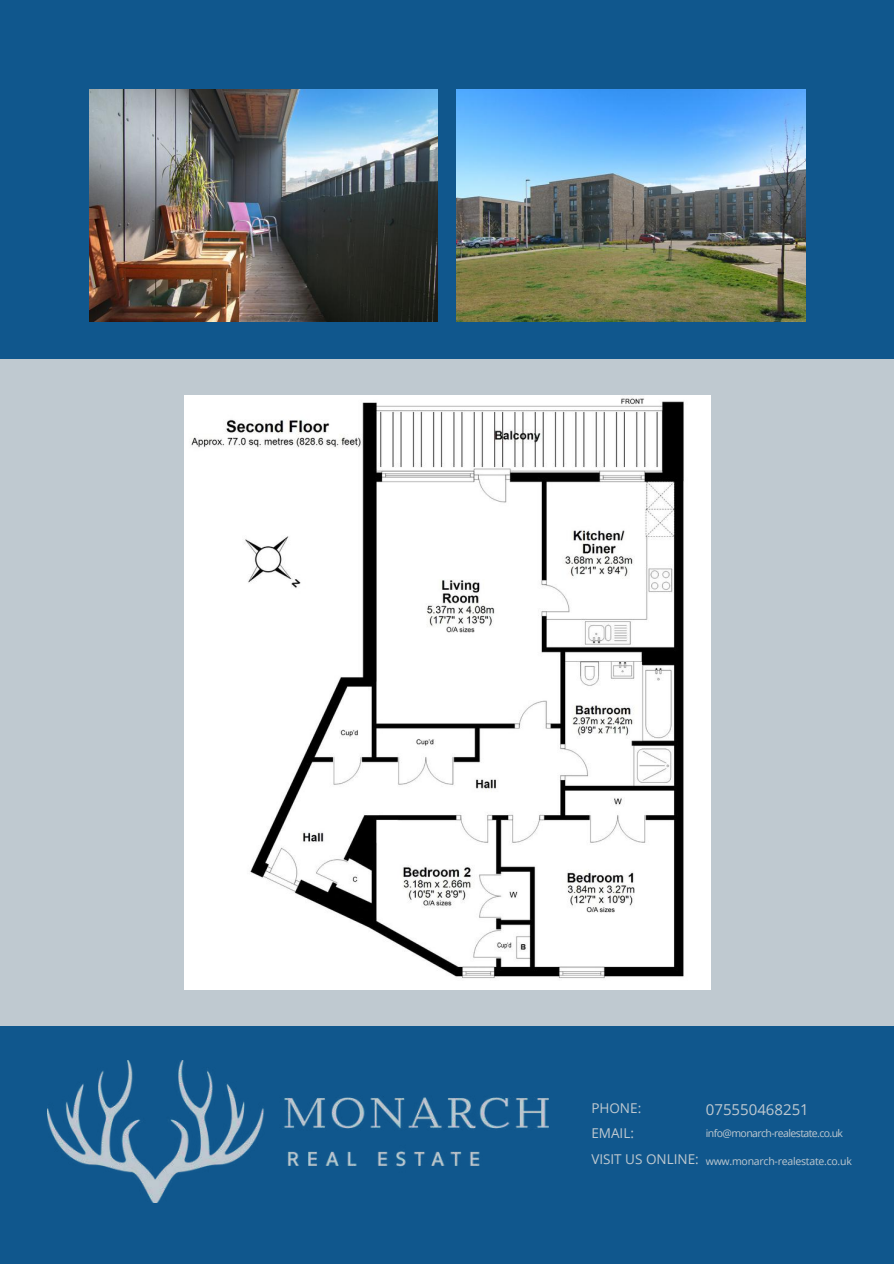
<style>
.page{position:relative;width:894px;height:1264px;background:#fff}
.page>*{position:absolute;margin:0;border:0;box-sizing:border-box;transform-origin:0 0}
.t1{font:15px "Open Sans";color:#bfc9d0}
.t2{font:13.5px/26px "Open Sans";color:#bfc9d0}
.t3{font:10.5px "Open Sans";letter-spacing:-.055em;color:#bfc9d0}
.t4{font:10.5px "Open Sans";letter-spacing:-.025em;color:#bfc9d0}
</style>
<div class="page">
<div style="left:0;top:0;width:893px;height:1263px;background:#10578d"></div>
<img style="left:47px;top:1060px;width:501px;height:142px">
<div style="left:0;top:359px;width:893px;height:667px;background:#bfc9d0"></div>
<img style="left:89px;top:89px;width:348px;height:232px">
<img style="left:457px;top:89px;width:347px;height:232px">
<img style="left:184px;top:395px;width:526px;height:594px">
<p class="t2" style="left:591px;top:1094px;width:109px">PHONE:<br>EMAIL:<br>VISIT US ONLINE:</p>
<h1 class="t1" style="left:705px;top:1098px;width:104px">075550468251</h1>
<p class="t3" style="left:705px;top:1126px;width:139px">info@monarch-realestate.co.uk</p>
<p class="t4" style="left:705px;top:1153px;width:148px">www.monarch-realestate.co.uk</p>
</div>
